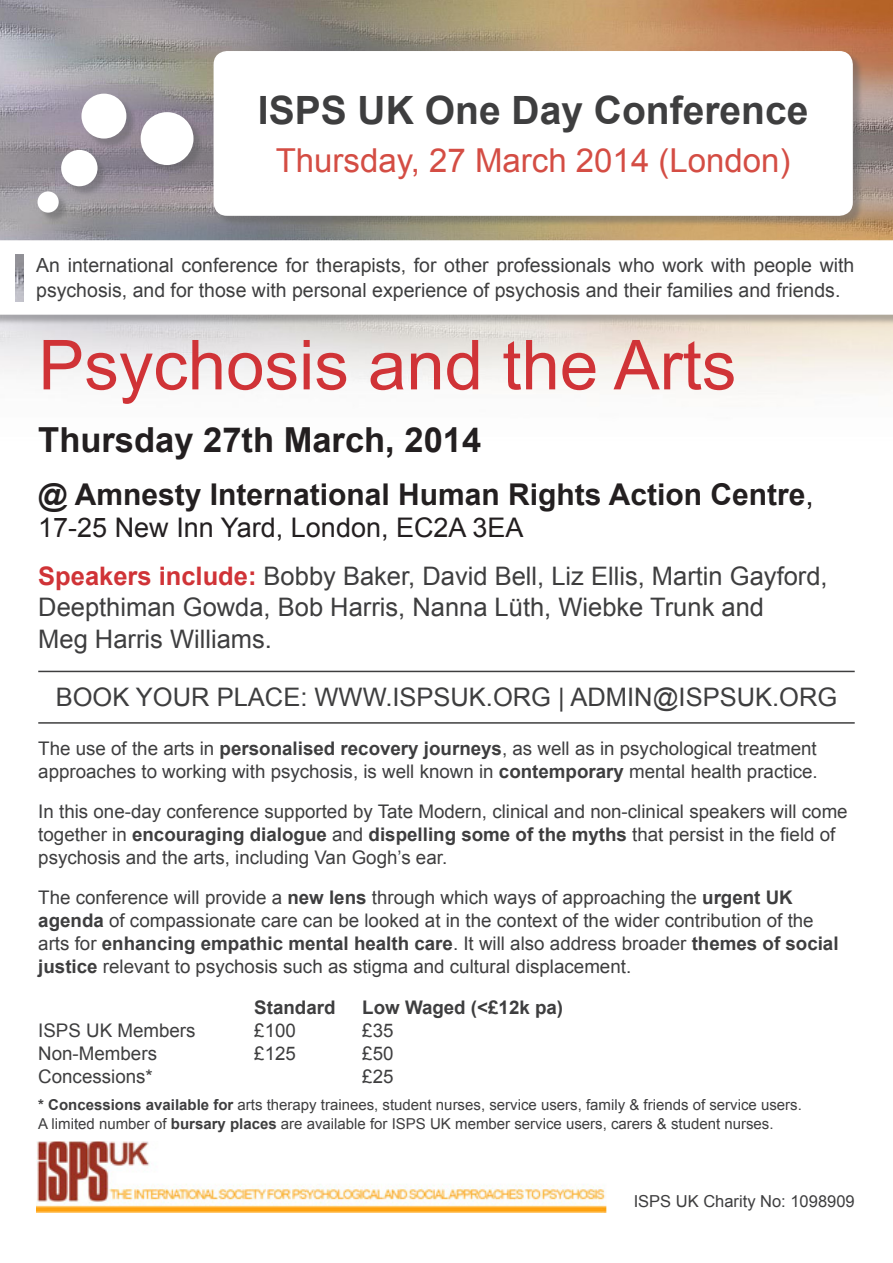
<style>
.page{position:relative;width:893px;height:1263px;background:#fff}
.page>*{position:absolute;margin:0;border:0;box-sizing:border-box;transform-origin:0 0}
.t1{font:69px "Arial";color:#d03337}
.t2{font:700 39px "Arial";color:#3e3e3f}
.t3{font:700 34.5px "Arial";color:#231f20}
.t4{font:33px "Arial";color:#d44d44}
.t5{font:700 30px "Arial";color:#231f20}
.t6{font:27px "Arial";color:#231f20}
.t7{font:25.5px/31.5px "Arial";color:#3e3e3f}
.t8{font:19.5px/25.5px "Arial";color:#3e3e3f}
.t9{font:18.75px/23.1px "Arial";color:#3e3e3f}
.t10{font:700 18.75px "Arial";color:#3e3e3f}
.t11{font:16.5px "Arial";color:#3e3e3f}
.t12{font:15px/18.6px "Arial";color:#3e3e3f}
.s1{font-weight:400}
.s2{font-weight:700;color:#d03337}
.s3{font-weight:700}
</style>
<div class="page">
<img style="left:0;top:0;width:893px;height:240px">
<img style="left:0;top:325px;width:893px;height:888px">
<hr style="left:38px;top:722px;width:817px;height:2px;background:#3e3e3f">
<hr style="left:38px;top:671px;width:817px;height:1px;background:#3e3e3f">
<img style="left:36px;top:1142px;width:571px;height:70px">
<div style="left:215px;top:52px;width:648px;height:174px;background:#5d5d60;opacity:.45"></div>
<div style="left:214px;top:52px;width:638px;height:163px;background:#fff;border-radius:13px"></div>
<div style="left:214px;top:51px;width:639px;height:165px;border:2px solid #fff;border-radius:13px"></div>
<div style="left:0;top:242px;width:893px;height:83px;background:#636366;opacity:.45"></div>
<svg style="left:0;top:240px;width:893px;height:75px"></svg>
<div style="left:62px;top:151px;width:46px;height:46px;background:#5d5d60;opacity:.45"></div>
<div style="left:61px;top:150px;width:37px;height:36px;background:#fff;border-radius:50%"></div>
<div style="left:83px;top:95px;width:54px;height:54px;background:#5d5d60;opacity:.45"></div>
<div style="left:81px;top:94px;width:45px;height:45px;background:#fff;border-radius:50%"></div>
<div style="left:39px;top:193px;width:30px;height:30px;background:#5d5d60;opacity:.45"></div>
<div style="left:38px;top:191px;width:21px;height:22px;background:#fff;border-radius:50%"></div>
<div style="left:142px;top:113px;width:62px;height:63px;background:#5d5d60;opacity:.45"></div>
<div style="left:141px;top:112px;width:52px;height:53px;background:#fff;border-radius:50%"></div>
<img style="left:15px;top:255px;width:8px;height:47px">
<p class="t2" style="left:258px;top:84px;width:552px">ISPS UK One Day Conference</p>
<p class="t4" style="left:276px;top:138px;width:516px">Thursday, 27 March 2014 (London)</p>
<p class="t8" style="left:36px;top:252px;width:820px">An international conference for therapists, for other professionals who work with people with psychosis, and for those with personal experience of psychosis and their families and friends.</p>
<p class="t1" style="left:38px;top:320px;width:700px">Psychosis and the Arts</p>
<p class="t3" style="left:38px;top:417px;width:444px">Thursday 27th March, 2014</p>
<p class="t5" style="left:38px;top:475px;width:777px">@ Amnesty International Human Rights Action Centre<span class="s1">,</span></p>
<p class="t6" style="left:38px;top:510px;width:487px">17-25 New Inn Yard, London, EC2A 3EA</p>
<p class="t7" style="left:38px;top:561px;width:791px"><span class="s2">Speakers include:</span> Bobby Baker, David Bell, Liz Ellis, Martin Gayford,<br>Deepthiman Gowda, Bob Harris, Nanna Lüth, Wiebke Trunk and<br>Meg Harris Williams.</p>
<p class="t7" style="left:56px;top:681px;width:783px">BOOK YOUR PLACE: WWW.ISPSUK.ORG | ADMIN@ISPSUK.ORG</p>
<p class="t9" style="left:38px;top:737px;width:781px">The use of the arts in <span class="s3">personalised recovery journeys</span>, as well as in psychological treatment approaches to working with psychosis, is well known in <span class="s3">contemporary</span> mental health practice.</p>
<p class="t9" style="left:38px;top:800px;width:811px">In this one-day conference supported by Tate Modern, clinical and non-clinical speakers will come together in <span class="s3">encouraging dialogue</span> and <span class="s3">dispelling some of the myths</span> that persist in the field of psychosis and the arts, including Van Gogh’s ear.</p>
<p class="t9" style="left:38px;top:886px;width:802px">The conference will provide a <span class="s3">new lens</span> through which ways of approaching the <span class="s3">urgent UK agenda</span> of compassionate care can be looked at in the context of the wider contribution of the arts for <span class="s3">enhancing empathic mental health care</span>. It will also address broader <span class="s3">themes of social justice</span> relevant to psychosis such as stigma and cultural displacement.</p>
<p class="t10" style="left:254px;top:995px;width:83px">Standard</p>
<p class="t10" style="left:362px;top:995px;width:202px">Low Waged (&lt;£12k pa)</p>
<p class="t9" style="left:38px;top:1019px;width:159px">ISPS UK Members</p>
<p class="t9" style="left:254px;top:1019px;width:43px">£100</p>
<p class="t9" style="left:362px;top:1019px;width:33px">£35</p>
<p class="t9" style="left:38px;top:1042px;width:120px">Non-Members</p>
<p class="t9" style="left:254px;top:1042px;width:43px">£125</p>
<p class="t9" style="left:362px;top:1042px;width:33px">£50</p>
<p class="t9" style="left:38px;top:1065px;width:116px">Concessions*</p>
<p class="t9" style="left:362px;top:1065px;width:33px">£25</p>
<p class="t12" style="left:38px;top:1095px;width:765px"><span class="s3">* Concessions available for</span> arts therapy trainees, student nurses, service users, family &amp; friends of service users.<br>A limited number of <span class="s3">bursary places</span> are available for ISPS UK member service users, carers &amp; student nurses.</p>
<p class="t11" style="left:634px;top:1190px;width:223px">ISPS UK Charity No: 1098909</p>
</div>
